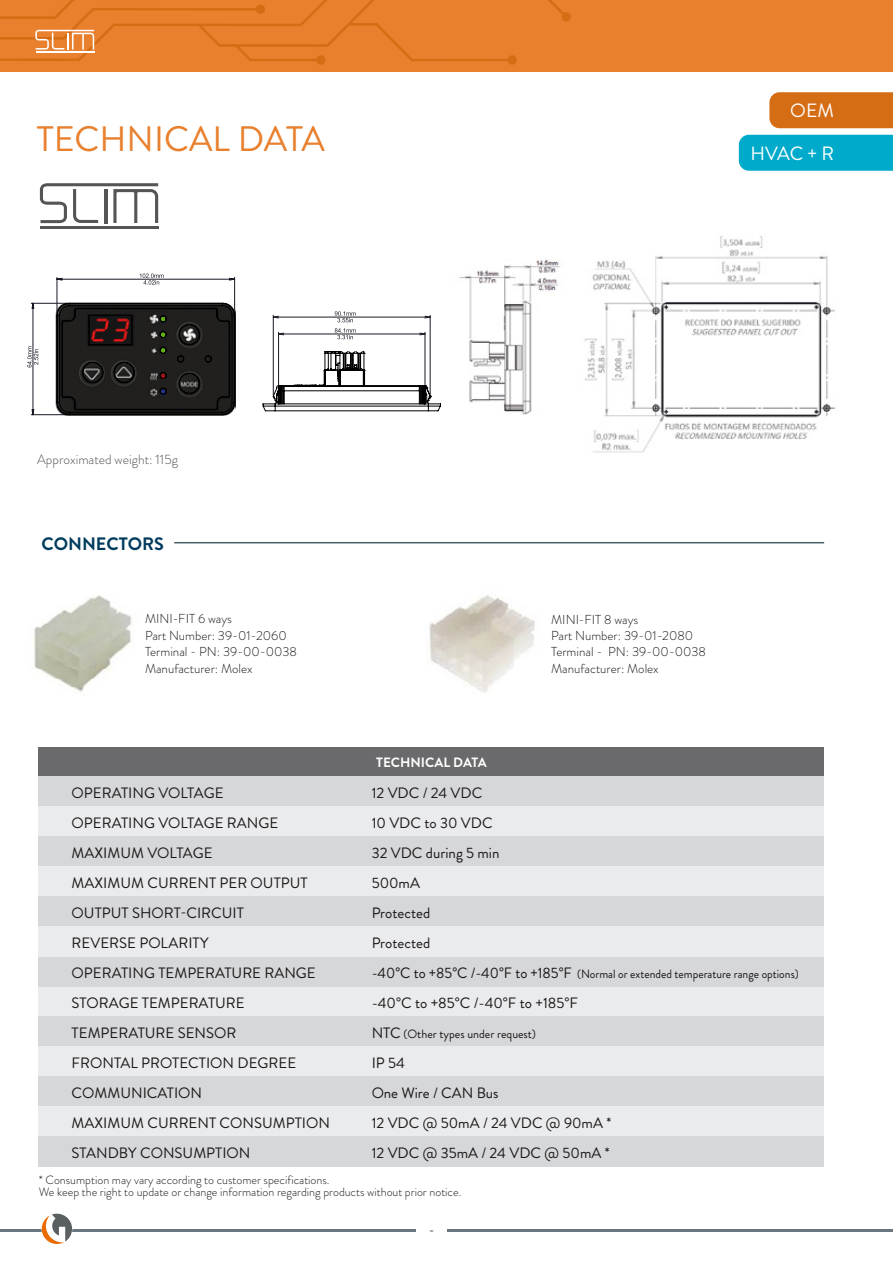
<style>
.page{position:relative;width:893px;height:1263px;background:#fff}
.page>*{position:absolute;margin:0;border:0;box-sizing:border-box;transform-origin:0 0}
.t1{font:35.4px "Brandon Grotesque";color:#e8802e}
.t2{font:19.2px "Brandon Grotesque";color:#fff}
.t3{font:700 18px "Brandon Grotesque";color:#003b5e}
.t4{font:15px/30px "Brandon Grotesque";color:#1b1719}
.t5{font:300 13.5px "Brandon Grotesque";color:#525254}
.t6{font:700 13.5px "Brandon Grotesque";color:#fff}
.t7{font:300 12.9px/16.4px "Brandon Grotesque";color:#1b1719}
.t8{font:300 12px/12.9px "Brandon Grotesque";color:#1b1719}
.t9{font:12px "Brandon Grotesque";color:#1b1719}
.t10{font:700 12px "Brandon Grotesque";color:#6b7680}
.s1{font-size:15px}
</style>
<div class="page">
<img style="left:34px;top:595px;width:98px;height:97px">
<img style="left:429px;top:595px;width:106px;height:98px">
<hr style="left:174px;top:542px;width:650px;height:1px;background:#4a5e68">
<div style="left:39px;top:748px;width:785px;height:28px;background:#6a6a6c"></div>
<div style="left:39px;top:776px;width:785px;height:30px;background:#d5d7d8"></div>
<div style="left:39px;top:806px;width:785px;height:30px;background:#eaebec"></div>
<div style="left:39px;top:836px;width:785px;height:30px;background:#d5d7d8"></div>
<div style="left:39px;top:866px;width:785px;height:31px;background:#eaebec"></div>
<div style="left:39px;top:897px;width:785px;height:30px;background:#d5d7d8"></div>
<div style="left:39px;top:927px;width:785px;height:30px;background:#eaebec"></div>
<div style="left:39px;top:957px;width:785px;height:30px;background:#d5d7d8"></div>
<div style="left:39px;top:987px;width:785px;height:29px;background:#eaebec"></div>
<div style="left:39px;top:1016px;width:785px;height:30px;background:#d5d7d8"></div>
<div style="left:39px;top:1046px;width:785px;height:30px;background:#eaebec"></div>
<div style="left:39px;top:1076px;width:785px;height:30px;background:#d5d7d8"></div>
<div style="left:39px;top:1106px;width:785px;height:31px;background:#eaebec"></div>
<div style="left:39px;top:1137px;width:785px;height:30px;background:#d5d7d8"></div>
<div style="left:769px;top:92px;width:124px;height:36px;background:#d56d15"></div>
<div style="left:739px;top:135px;width:154px;height:36px;background:#00aaca"></div>
<svg style="left:40px;top:183px;width:118px;height:40px"></svg>
<hr style="left:41px;top:226px;width:118px;height:3px;background:#565455">
<svg style="left:27px;top:273px;width:208px;height:142px"></svg>
<svg style="left:335px;top:311px;width:21px;height:11px"></svg>
<svg style="left:335px;top:328px;width:21px;height:11px"></svg>
<hr style="left:279px;top:334px;width:146px;height:1px;background:#181824">
<hr style="left:425px;top:332px;width:1px;height:57px;background:#181824">
<hr style="left:278px;top:332px;width:1px;height:57px;background:#181824">
<hr style="left:273px;top:317px;width:157px;height:1px;background:#181824">
<hr style="left:430px;top:315px;width:1px;height:80px;background:#181824">
<hr style="left:273px;top:315px;width:1px;height:80px;background:#181824">
<svg style="left:262px;top:351px;width:179px;height:60px"></svg>
<img style="left:584px;top:236px;width:251px;height:217px">
<img style="left:459px;top:259px;width:101px;height:156px">
<hr style="left:0;top:1229px;width:415px;height:2px;background:#6b7680">
<hr style="left:448px;top:1229px;width:445px;height:2px;background:#6b7680">
<svg style="left:42px;top:1214px;width:30px;height:30px"></svg>
<div style="left:0;top:0;width:893px;height:71px;background:#e8802e"></div>
<svg style="left:0;top:0;width:571px;height:65px"></svg>
<hr style="left:36px;top:51px;width:58px;height:2px;background:#fff">
<h1 class="t1" style="left:37px;top:114px;width:290px">TECHNICAL DATA</h1>
<p class="t2" style="left:790px;top:97px;width:45px">OEM</p>
<p class="t2" style="left:750px;top:140px;width:85px">HVAC + R</p>
<p class="t5" style="left:37px;top:450px;width:142px">Approximated weight: 115g</p>
<p class="t3" style="left:41px;top:531px;width:124px">CONNECTORS</p>
<p class="t7" style="left:145px;top:611px;width:153px">MINI-FIT 6 ways<br>Part Number: 39-01-2060<br>Terminal - PN: 39-00-0038<br>Manufacturer: Molex</p>
<p class="t7" style="left:551px;top:611px;width:156px">MINI-FIT 8 ways<br>Part Number: 39-01-2080<br>Terminal - PN: 39-00-0038<br>Manufacturer: Molex</p>
<p class="t6" style="left:376px;top:752px;width:112px">TECHNICAL DATA</p>
<p class="t4" style="left:72px;top:778px;width:260px">OPERATING VOLTAGE<br>OPERATING VOLTAGE RANGE<br>MAXIMUM VOLTAGE<br>MAXIMUM CURRENT PER OUTPUT<br>OUTPUT SHORT-CIRCUIT<br>REVERSE POLARITY<br>OPERATING TEMPERATURE RANGE<br>STORAGE TEMPERATURE<br>TEMPERATURE SENSOR<br>FRONTAL PROTECTION DEGREE<br>COMMUNICATION<br>MAXIMUM CURRENT CONSUMPTION<br>STANDBY CONSUMPTION</p>
<p class="t4" style="left:372px;top:778px;width:129px">12 VDC / 24 VDC<br>10 VDC to 30 VDC<br>32 VDC during 5 min<br>500mA<br>Protected<br>Protected</p>
<p class="t9" style="left:372px;top:965px;width:428px"><span class="s1">-40°C to +85°C /-40°F to +185°F</span> (Normal or extended temperature range options)</p>
<p class="t4" style="left:372px;top:988px;width:208px">-40°C to +85°C /-40°F to +185°F</p>
<p class="t9" style="left:372px;top:1025px;width:166px"><span class="s1">NTC</span> (Other types under request)</p>
<p class="t4" style="left:372px;top:1048px;width:241px">IP 54<br>One Wire / CAN Bus<br>12 VDC @ 50mA / 24 VDC @ 90mA *<br>12 VDC @ 35mA / 24 VDC @ 50mA *</p>
<p class="t8" style="left:39px;top:1173px;width:424px">* Consumption may vary according to customer specifications.<br>We keep the right to update or change information regarding products without prior notice.</p>
<p class="t10" style="left:429px;top:1222px;width:6px">-</p>
</div>
